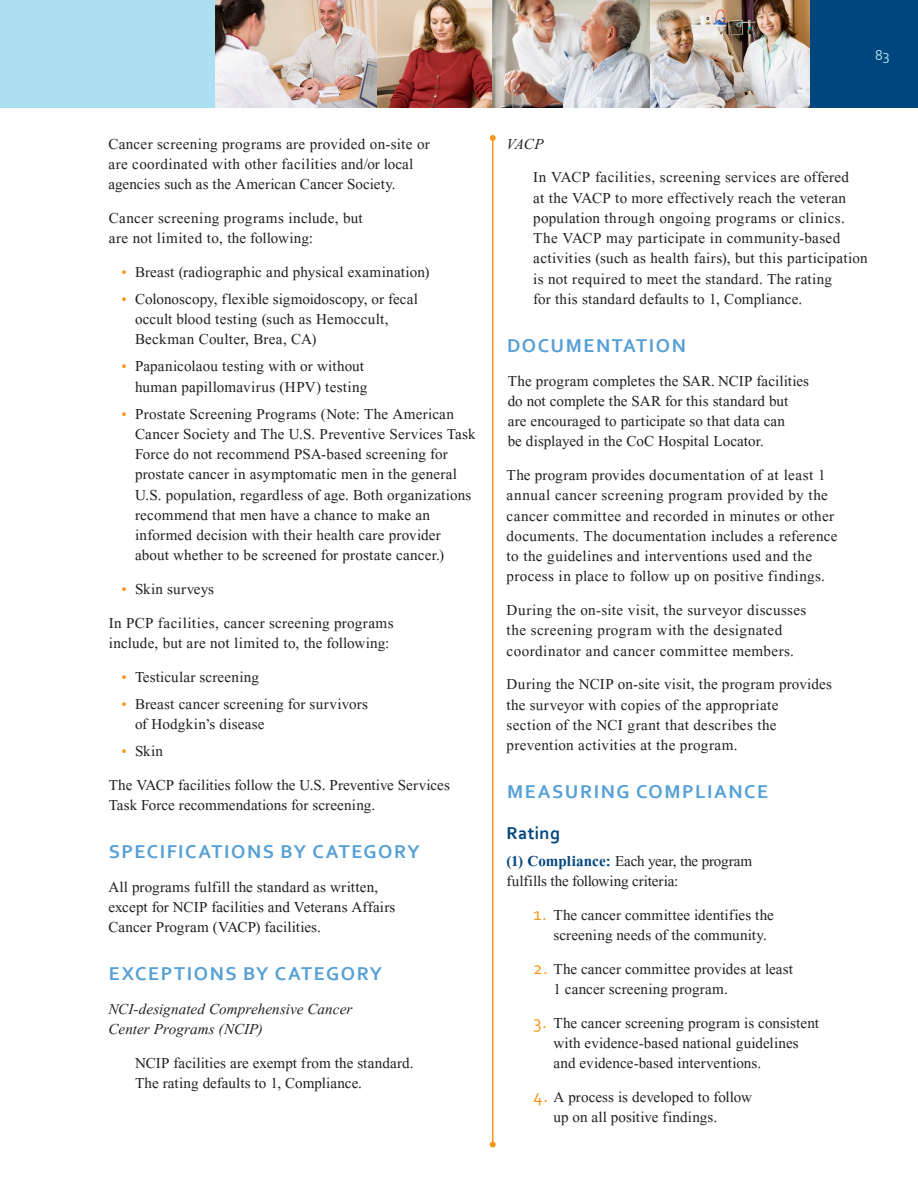
<style>
.page{position:relative;width:918px;height:1188px;background:#fff}
.page>*{position:absolute;margin:0;border:0;box-sizing:border-box;transform-origin:0 0}
.MINI_SUB{font:700 19.5px "Corbel";letter-spacing:.08em;color:#56a0d5}
.TEXT_indent{font:18.75px/20.2px "Aparajita";letter-spacing:.01em;color:#231f20}
.TEXT{font:18.75px/20.2px "Aparajita";letter-spacing:.015em;color:#231f20}
.TEXT_bold_to{font:18.75px/20.2px "Aparajita";letter-spacing:-.005em;color:#231f20}
.TEXT-2{font:italic 18.75px/20.2px "Aparajita";letter-spacing:.005em;color:#231f20}
.TEXT_head{font:700 18px "Corbel";letter-spacing:.02em;color:#00467e}
.t1{font:15px "Corbel";color:#acdfef}
.s1{color:#f7971d}
.s2{font-weight:700;color:#00467e}
.s3{font-family:"Corbel";color:#f7971d}
</style>
<div class="page">
<hr style="left:492px;top:138px;width:2px;height:1006px;background:#f7971d">
<svg style="left:490px;top:135px;width:6px;height:6px"></svg>
<svg style="left:490px;top:1142px;width:6px;height:6px"></svg>
<div style="left:0;top:0;width:216px;height:108px;background:#acdfef"></div>
<div style="left:810px;top:0;width:108px;height:108px;background:#00467e"></div>
<img style="left:216px;top:0;width:594px;height:108px">
<p class="TEXT" style="left:108px;top:135px;width:323px">Cancer screening programs are provided on-site or are coordinated with other facilities and/or local agencies such as the American Cancer Society.</p>
<p class="TEXT" style="left:109px;top:210px;width:256px">Cancer screening programs include, but are not limited to, the following:</p>
<p class="TEXT_indent" style="left:122px;top:264px;width:309px"><span class="s1">•</span> Breast (radiographic and physical examination)</p>
<p class="TEXT_indent" style="left:135px;top:291px;width:284px;text-indent:-14px"><span class="s1">•</span> Colonoscopy, flexible sigmoidoscopy, or fecal occult blood testing (such as Hemoccult,<br>Beckman Coulter, Brea, CA)</p>
<p class="TEXT_indent" style="left:122px;top:358px;width:247px;text-align:right"><span class="s1">•</span> Papanicolaou testing with or without human papillomavirus (HPV) testing</p>
<p class="TEXT_indent" style="left:135px;top:405px;width:342px;text-indent:-14px"><span class="s1">•</span> Prostate Screening Programs (Note: The American Cancer Society and The U.S. Preventive Services Task Force do not recommend PSA-based screening for prostate cancer in asymptomatic men in the general U.S. population, regardless of age. Both organizations recommend that men have a chance to make an informed decision with their health care provider about whether to be screened for prostate cancer.)</p>
<p class="TEXT_indent" style="left:122px;top:581px;width:94px"><span class="s1">•</span> Skin surveys</p>
<p class="TEXT" style="left:109px;top:615px;width:286px">In PCP facilities, cancer screening programs include, but are not limited to, the following:</p>
<p class="TEXT_indent" style="left:122px;top:669px;width:139px"><span class="s1">•</span> Testicular screening</p>
<p class="TEXT_indent" style="left:135px;top:696px;width:234px;text-indent:-14px"><span class="s1">•</span> Breast cancer screening for survivors of Hodgkin’s disease</p>
<p class="TEXT_indent" style="left:122px;top:743px;width:43px"><span class="s1">•</span> Skin</p>
<p class="TEXT" style="left:109px;top:777px;width:343px">The VACP facilities follow the U.S. Preventive Services<br>Task Force recommendations for screening.</p>
<p class="MINI_SUB" style="left:109px;top:840px;width:313px">SPECIFICATIONS BY CATEGORY</p>
<p class="TEXT" style="left:108px;top:879px;width:289px">All programs fulfill the standard as written, except for NCIP facilities and Veterans Affairs<br>Cancer Program (VACP) facilities.</p>
<p class="MINI_SUB" style="left:109px;top:962px;width:275px">EXCEPTIONS BY CATEGORY</p>
<p class="TEXT-2" style="left:108px;top:1001px;width:246px">NCI-designated Comprehensive Cancer<br>Center Programs (NCIP)</p>
<p class="TEXT_indent" style="left:135px;top:1055px;width:280px">NCIP facilities are exempt from the standard.<br>The rating defaults to 1, Compliance.</p>
<p class="t1" style="left:875px;top:45px;width:16px">83</p>
<p class="TEXT-2" style="left:507px;top:135px;width:38px">VACP</p>
<p class="TEXT_indent" style="left:533px;top:169px;width:336px">In VACP facilities, screening services are offered<br>at the VACP to more effectively reach the veteran population through ongoing programs or clinics.<br>The VACP may participate in community-based activities (such as health fairs), but this participation is not required to meet the standard. The rating<br>for this standard defaults to 1, Compliance.</p>
<p class="MINI_SUB" style="left:507px;top:333px;width:180px">DOCUMENTATION</p>
<p class="TEXT" style="left:508px;top:372px;width:303px">The program completes the SAR. NCIP facilities do not complete the SAR for this standard but are encouraged to participate so that data can<br>be displayed in the CoC Hospital Locator.</p>
<p class="TEXT" style="left:507px;top:467px;width:333px">The program provides documentation of at least 1 annual cancer screening program provided by the cancer committee and recorded in minutes or other documents. The documentation includes a reference to the guidelines and interventions used and the process in place to follow up on positive findings.</p>
<p class="TEXT" style="left:507px;top:602px;width:301px">During the on-site visit, the surveyor discusses the screening program with the designated coordinator and cancer committee members.</p>
<p class="TEXT" style="left:507px;top:676px;width:327px">During the NCIP on-site visit, the program provides the surveyor with copies of the appropriate<br>section of the NCI grant that describes the prevention activities at the program.</p>
<p class="MINI_SUB" style="left:507px;top:780px;width:263px">MEASURING COMPLIANCE</p>
<p class="TEXT_head" style="left:507px;top:822px;width:55px">Rating</p>
<p class="TEXT_bold_to" style="left:507px;top:852px;width:247px"><span class="s2">(1) Compliance:</span> Each year, the program fulfills the following criteria:</p>
<p class="TEXT_indent" style="left:554px;top:906px;width:222px;text-indent:-20px"><span class="s3">1.</span> The cancer committee identifies the screening needs of the community.</p>
<p class="TEXT_indent" style="left:554px;top:960px;width:241px;text-indent:-20px"><span class="s3">2.</span> The cancer committee provides at least<br>1 cancer screening program.</p>
<p class="TEXT_indent" style="left:554px;top:1014px;width:267px;text-indent:-20px"><span class="s3">3.</span> The cancer screening program is consistent with evidence-based national guidelines and evidence-based interventions.</p>
<p class="TEXT_indent" style="left:554px;top:1089px;width:200px;text-indent:-20px"><span class="s3">4.</span> A process is developed to follow up on all positive findings.</p>
</div>
